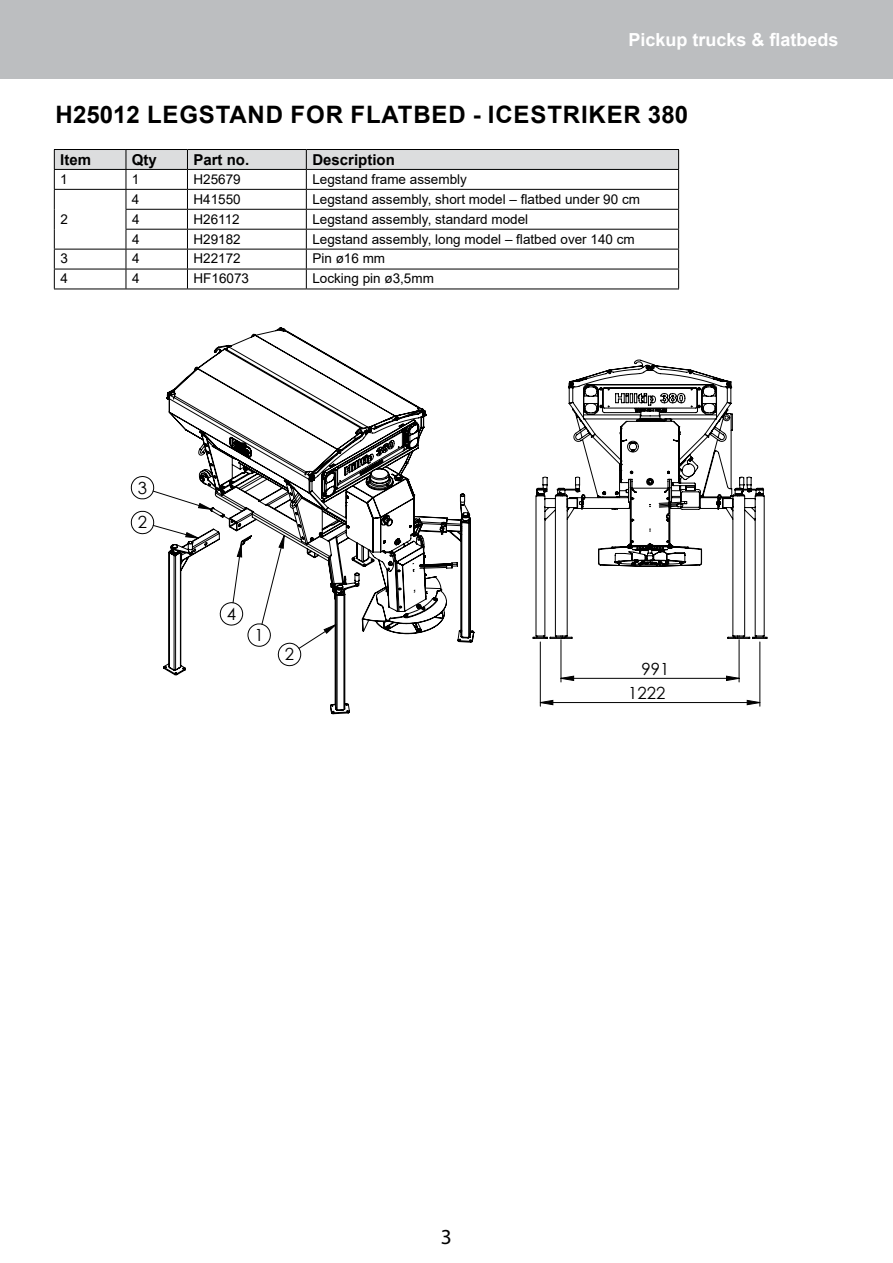
<style>
.page{position:relative;width:893px;height:1263px;background:#fff}
.page>*{position:absolute;margin:0;border:0;box-sizing:border-box;transform-origin:0 0}
.t1{font:700 24px "Arial";letter-spacing:.035em;color:#000}
.t2{font:21.45px "Myriad Pro";color:#000}
.t3{font:700 18px "Arial";color:#fff}
.t4{font:16.8px/24.2px "Century Gothic";color:#000;text-align:right}
.t5{font:700 15px "Arial";color:#000}
.t6{font:13.5px "Arial";color:#000}
</style>
<div class="page">
<div style="left:0;top:0;width:893px;height:78px;background:#bcbec0"></div>
<svg style="left:54px;top:149px;width:625px;height:140px"></svg>
<hr style="left:54px;top:289px;width:72px;height:1px;background:#000">
<hr style="left:126px;top:289px;width:61px;height:1px;background:#000">
<hr style="left:187px;top:289px;width:119px;height:1px;background:#000">
<hr style="left:306px;top:289px;width:373px;height:1px;background:#000">
<hr style="left:561px;top:640px;width:1px;height:42px;background:#000">
<hr style="left:739px;top:640px;width:1px;height:42px;background:#000">
<hr style="left:540px;top:642px;width:1px;height:64px;background:#000">
<hr style="left:759px;top:642px;width:1px;height:64px;background:#000">
<svg style="left:560px;top:675px;width:180px;height:6px"></svg>
<svg style="left:540px;top:700px;width:221px;height:5px"></svg>
<svg style="left:532px;top:359px;width:236px;height:280px"></svg>
<svg style="left:163px;top:327px;width:312px;height:388px"></svg>
<svg style="left:131px;top:476px;width:206px;height:190px"></svg>
<h3 class="t3" style="left:628px;top:27px;width:212px">Pickup trucks &amp; flatbeds</h3>
<h1 class="t1" style="left:55px;top:98px;width:634px">H25012 Legstand for flatbed - Ic eStriker 380</h1>
<p class="t5" style="left:60px;top:149px;width:32px">Item</p>
<p class="t5" style="left:132px;top:149px;width:27px">Qty</p>
<p class="t5" style="left:193px;top:149px;width:55px">Part no.</p>
<p class="t5" style="left:312px;top:149px;width:84px">Description</p>
<p class="t6" style="left:60px;top:170px;width:9px">1</p>
<p class="t6" style="left:132px;top:170px;width:9px">1</p>
<p class="t6" style="left:193px;top:170px;width:49px">H25679</p>
<p class="t6" style="left:312px;top:170px;width:156px">Legstand frame assembly</p>
<p class="t6" style="left:60px;top:210px;width:9px">2</p>
<p class="t6" style="left:132px;top:190px;width:9px">4</p>
<p class="t6" style="left:193px;top:190px;width:49px">H41550</p>
<p class="t6" style="left:312px;top:190px;width:329px">Legstand assembly, short model – flatbed under 90 cm</p>
<p class="t6" style="left:132px;top:210px;width:9px">4</p>
<p class="t6" style="left:194px;top:210px;width:48px">H26112</p>
<p class="t6" style="left:312px;top:210px;width:217px">Legstand assembly, standard model</p>
<p class="t6" style="left:132px;top:229px;width:9px">4</p>
<p class="t6" style="left:194px;top:229px;width:49px">H29182</p>
<p class="t6" style="left:312px;top:229px;width:324px">Legstand assembly, long model – flatbed over 140 cm</p>
<p class="t6" style="left:60px;top:249px;width:9px">3</p>
<p class="t6" style="left:132px;top:249px;width:9px">4</p>
<p class="t6" style="left:194px;top:249px;width:49px">H22172</p>
<p class="t6" style="left:312px;top:249px;width:74px">Pin ø16 mm</p>
<p class="t6" style="left:60px;top:269px;width:9px">4</p>
<p class="t6" style="left:132px;top:269px;width:9px">4</p>
<p class="t6" style="left:194px;top:269px;width:57px">HF16073</p>
<p class="t6" style="left:312px;top:269px;width:123px">Locking pin ø3,5mm</p>
<p class="t4" style="left:138px;top:470px;width:11px;line-height:34.8px;text-align:left">3<br>2</p>
<p class="t4" style="left:227px;top:601px;width:11px">4</p>
<p class="t4" style="left:255px;top:623px;width:11px">1</p>
<p class="t4" style="left:285px;top:642px;width:11px">2</p>
<p class="t4" style="left:628px;top:656px;width:43px">991<br>1222</p>
<h2 class="t2" style="left:441px;top:1223px;width:13px">3</h2>
</div>
